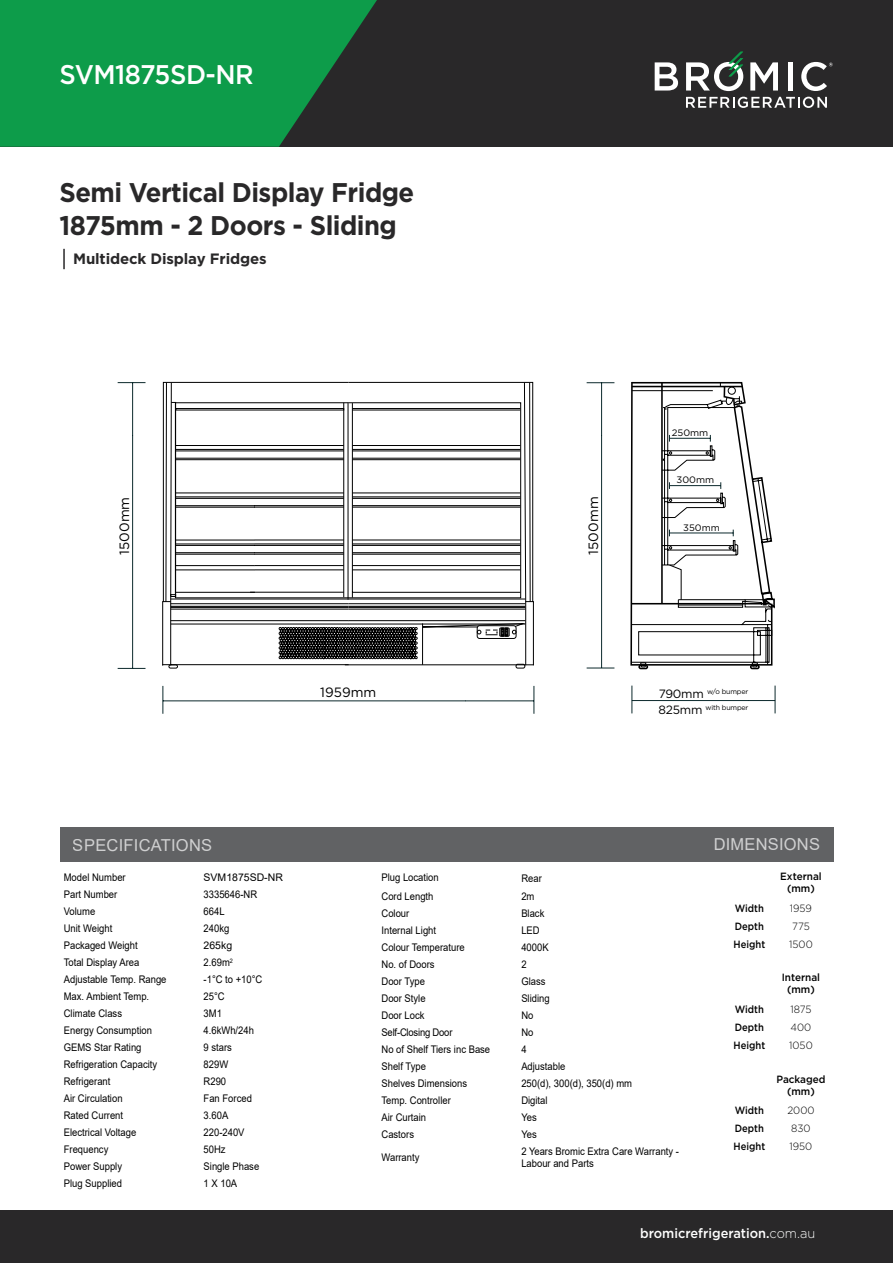
<style>
.page{position:relative;width:893px;height:1263px;background:#fff}
.page>*{position:absolute;margin:0;border:0;box-sizing:border-box;transform-origin:0 0}
.t1{font:700 27px/33px "Gotham";letter-spacing:-.02em;color:#292829;scale:.95 1}
.t2{font:500 27px "Gotham";letter-spacing:-.02em;color:#fff;scale:.95 1}
.t3{font:16.5px "Arial";letter-spacing:.015em;color:#fff}
.t4{font:700 15px "Gotham";letter-spacing:-.01em;color:#292829}
.t5{font:500 13.5px "Gotham";color:#fff;scale:.95 1}
.t6{font:13.5px "Gotham";color:#000}
.t7{font:10.5px/12.8px "Arial";color:#000;scale:.9 1}
.t8{font:500 10.5px/18px "Gotham";color:#000;text-align:justify;scale:.9 1}
.t9{font:500 10.5px/12px "Gotham";color:#000;text-align:center;scale:.95 1}
.t10{font:300 10.5px/18px "Gotham";color:#000;scale:.95 1}
.t11{font:10.5px "Arial";color:#000}
.t12{font:10.5px "Arial";letter-spacing:-.02em;color:#000;scale:.9 1}
.t13{font:9.3px "Gotham";color:#000}
.t14{font:7.05px "Gotham";letter-spacing:-.02em;color:#000}
.s1{font-size:12px}
.s2{font-weight:300}
</style>
<div class="page">
<div style="left:0;top:0;width:893px;height:147px;background:#292829"></div>
<svg style="left:0;top:0;width:377px;height:147px;background:#108e46"></svg>
<div style="left:60px;top:827px;width:773px;height:35px;background:#616264"></div>
<svg style="left:655px;top:62px;width:23px;height:29px"></svg>
<svg style="left:750px;top:62px;width:28px;height:29px"></svg>
<div style="left:788px;top:63px;width:5px;height:28px;background:#fff"></div>
<svg style="left:801px;top:62px;width:32px;height:29px"></svg>
<svg style="left:686px;top:52px;width:57px;height:39px"></svg>
<svg style="left:686px;top:97px;width:141px;height:11px"></svg>
<svg style="left:118px;top:382px;width:28px;height:1px"></svg>
<hr style="left:132px;top:383px;width:1px;height:53px;background:#0c292c">
<svg style="left:118px;top:668px;width:28px;height:1px"></svg>
<hr style="left:132px;top:435px;width:1px;height:233px;background:#0c292c">
<svg style="left:534px;top:686px;width:1px;height:28px"></svg>
<hr style="left:465px;top:701px;width:69px;height:1px;background:#0c292c">
<svg style="left:163px;top:686px;width:1px;height:28px"></svg>
<hr style="left:163px;top:701px;width:302px;height:1px;background:#0c292c">
<svg style="left:162px;top:381px;width:372px;height:288px"></svg>
<svg style="left:587px;top:382px;width:27px;height:1px"></svg>
<hr style="left:601px;top:383px;width:1px;height:53px;background:#0c292c">
<svg style="left:587px;top:668px;width:27px;height:1px"></svg>
<hr style="left:601px;top:435px;width:1px;height:233px;background:#0c292c">
<svg style="left:748px;top:686px;width:28px;height:27px"></svg>
<svg style="left:632px;top:686px;width:1px;height:27px"></svg>
<hr style="left:632px;top:700px;width:117px;height:1px;background:#0c292c">
<div style="left:638px;top:664px;width:10px;height:5px;border:2px solid #000;border-radius:2px"></div>
<div style="left:750px;top:664px;width:10px;height:5px;border:2px solid #000;border-radius:2px"></div>
<svg style="left:630px;top:381px;width:145px;height:286px"></svg>
<hr style="left:669px;top:485px;width:52px;height:1px;background:#0c292c">
<div style="left:0;top:1211px;width:893px;height:52px;background:#292829"></div>
<hr style="left:63px;top:249px;width:2px;height:20px;background:#292829">
<h1 class="t2" style="left:60px;top:63px;width:206px">SVM1875SD-NR</h1>
<h1 class="t1" style="left:60px;top:178px;width:375px">Semi Vertical Display Fridge<br>1875mm - 2 Doors - Sliding</h1>
<h3 class="t4" style="left:73px;top:252px;width:195px">Multideck Display Fridges</h3>
<p class="t6" style="left:118px;top:555px;width:59px;rotate:-90deg">1500mm</p>
<p class="t6" style="left:320px;top:687px;width:58px">1959mm</p>
<p class="t6" style="left:587px;top:555px;width:59px;rotate:-90deg">1500mm</p>
<p class="t13" style="left:672px;top:428px;width:38px">250mm</p>
<p class="t13" style="left:676px;top:476px;width:39px">300mm</p>
<p class="t13" style="left:683px;top:523px;width:38px">350mm</p>
<p class="t14" style="left:659px;top:688px;width:91px"><span class="s1">790mm</span> w/o bumper</p>
<p class="t14" style="left:658px;top:704px;width:92px"><span class="s1">825mm</span> with bumper</p>
<h2 class="t3" style="left:73px;top:836px;width:141px">SPECIFICATIONS</h2>
<h2 class="t3" style="left:714px;top:835px;width:108px">DIMENSIONS</h2>
<p class="t7" style="left:64px;top:872px;width:70px">Model Number</p>
<p class="t11" style="left:204px;top:873px;width:81px">SVM1875SD-NR</p>
<p class="t7" style="left:64px;top:889px;width:61px">Part Number</p>
<p class="t7" style="left:204px;top:889px;width:61px">3335646-NR</p>
<p class="t7" style="left:64px;top:906px;width:37px">Volume</p>
<p class="t7" style="left:204px;top:906px;width:25px">664L</p>
<p class="t7" style="left:64px;top:923px;width:56px">Unit Weight</p>
<p class="t7" style="left:204px;top:923px;width:30px">240kg</p>
<p class="t7" style="left:64px;top:940px;width:84px">Packaged Weight</p>
<p class="t11" style="left:204px;top:941px;width:30px">265kg</p>
<p class="t7" style="left:64px;top:957px;width:86px">Total Display Area</p>
<p class="t7" style="left:204px;top:957px;width:34px">2.69m<sup>2</sup></p>
<p class="t7" style="left:64px;top:974px;width:116px">Adjustable Temp. Range</p>
<p class="t7" style="left:204px;top:974px;width:67px">-1°C to +10°C</p>
<p class="t7" style="left:64px;top:991px;width:96px">Max. Ambient Temp.</p>
<p class="t7" style="left:204px;top:991px;width:25px">25°C</p>
<p class="t7" style="left:64px;top:1008px;width:66px">Climate Class</p>
<p class="t7" style="left:204px;top:1008px;width:22px">3M1</p>
<p class="t7" style="left:64px;top:1025px;width:100px">Energy Consumption</p>
<p class="t7" style="left:204px;top:1025px;width:58px">4.6kWh/24h</p>
<p class="t7" style="left:64px;top:1042px;width:88px">GEMS Star Rating</p>
<p class="t7" style="left:204px;top:1042px;width:33px">9 stars</p>
<p class="t7" style="left:64px;top:1059px;width:105px">Refrigeration Capacity</p>
<p class="t7" style="left:204px;top:1059px;width:29px">829W</p>
<p class="t7" style="left:64px;top:1076px;width:53px">Refrigerant</p>
<p class="t7" style="left:204px;top:1076px;width:27px">R290</p>
<p class="t7" style="left:64px;top:1093px;width:67px">Air Circulation</p>
<p class="t7" style="left:204px;top:1093px;width:55px">Fan Forced</p>
<p class="t7" style="left:64px;top:1110px;width:67px">Rated Current</p>
<p class="t7" style="left:204px;top:1110px;width:29px">3.60A</p>
<p class="t7" style="left:64px;top:1127px;width:82px">Electrical Voltage</p>
<p class="t7" style="left:204px;top:1127px;width:47px">220-240V</p>
<p class="t7" style="left:64px;top:1144px;width:51px">Frequency</p>
<p class="t7" style="left:204px;top:1144px;width:26px">50Hz</p>
<p class="t7" style="left:64px;top:1161px;width:66px">Power Supply</p>
<p class="t7" style="left:204px;top:1161px;width:63px">Single Phase</p>
<p class="t7" style="left:64px;top:1178px;width:66px">Plug Supplied</p>
<p class="t7" style="left:204px;top:1178px;width:39px">1 X 10A</p>
<p class="t9" style="left:780px;top:871px;width:45px">External (mm)</p>
<p class="t7" style="left:381px;top:872px;width:65px">Plug Location</p>
<p class="t7" style="left:521px;top:873px;width:24px">Rear</p>
<p class="t7" style="left:381px;top:890px;width:59px">Cord Length</p>
<p class="t7" style="left:521px;top:890px;width:16px">2m</p>
<p class="t7" style="left:381px;top:907px;width:32px">Colour</p>
<p class="t7" style="left:521px;top:907px;width:27px">Black</p>
<p class="t7" style="left:381px;top:924px;width:62px">Internal Light</p>
<p class="t7" style="left:521px;top:924px;width:22px">LED</p>
<p class="t7" style="left:381px;top:941px;width:94px">Colour Temperature</p>
<p class="t7" style="left:521px;top:941px;width:32px">4000K</p>
<p class="t7" style="left:381px;top:958px;width:60px">No. of Doors</p>
<p class="t7" style="left:521px;top:958px;width:7px">2</p>
<p class="t7" style="left:381px;top:975px;width:50px">Door Type</p>
<p class="t7" style="left:521px;top:975px;width:28px">Glass</p>
<p class="t7" style="left:381px;top:992px;width:51px">Door Style</p>
<p class="t7" style="left:521px;top:992px;width:33px">Sliding</p>
<p class="t7" style="left:381px;top:1009px;width:49px">Door Lock</p>
<p class="t7" style="left:521px;top:1009px;width:15px">No</p>
<p class="t12" style="left:381px;top:1028px;width:80px">Self-Closing Door</p>
<p class="t7" style="left:521px;top:1026px;width:15px">No</p>
<p class="t7" style="left:381px;top:1043px;width:122px">No of Shelf Tiers inc Base</p>
<p class="t7" style="left:521px;top:1043px;width:7px">4</p>
<p class="t7" style="left:381px;top:1060px;width:51px">Shelf Type</p>
<p class="t7" style="left:521px;top:1060px;width:51px">Adjustable</p>
<p class="t7" style="left:381px;top:1077px;width:97px">Shelves Dimensions</p>
<p class="t7" style="left:521px;top:1077px;width:125px">250(d), 300(d), 350(d) mm</p>
<p class="t7" style="left:381px;top:1094px;width:79px">Temp. Controller</p>
<p class="t7" style="left:521px;top:1094px;width:31px">Digital</p>
<p class="t7" style="left:381px;top:1111px;width:51px">Air Curtain</p>
<p class="t7" style="left:521px;top:1111px;width:19px">Yes</p>
<p class="t7" style="left:381px;top:1128px;width:38px">Castors</p>
<p class="t7" style="left:521px;top:1128px;width:19px">Yes</p>
<p class="t7" style="left:381px;top:1152px;width:44px">Warranty</p>
<p class="t7" style="left:521px;top:1145px;width:177px">2 Years Bromic Extra Care Warranty -<br>Labour and Parts</p>
<p class="t8" style="left:734px;top:899px;width:37px">Width Depth Height</p>
<p class="t10" style="left:789px;top:899px;width:26px">1959<br>775<br>1500</p>
<p class="t9" style="left:782px;top:972px;width:42px">Internal (mm)</p>
<p class="t8" style="left:734px;top:1000px;width:37px">Width Depth Height</p>
<p class="t10" style="left:789px;top:1000px;width:26px">1875<br>400<br>1050</p>
<p class="t9" style="left:776px;top:1074px;width:53px">Packaged (mm)</p>
<p class="t8" style="left:734px;top:1102px;width:37px">Width Depth Height</p>
<p class="t10" style="left:787px;top:1102px;width:30px">2000<br>830<br>1950</p>
<p class="t5" style="left:640px;top:1227px;width:186px">bromicrefrigeration.<span class="s2">com.au</span></p>
</div>
